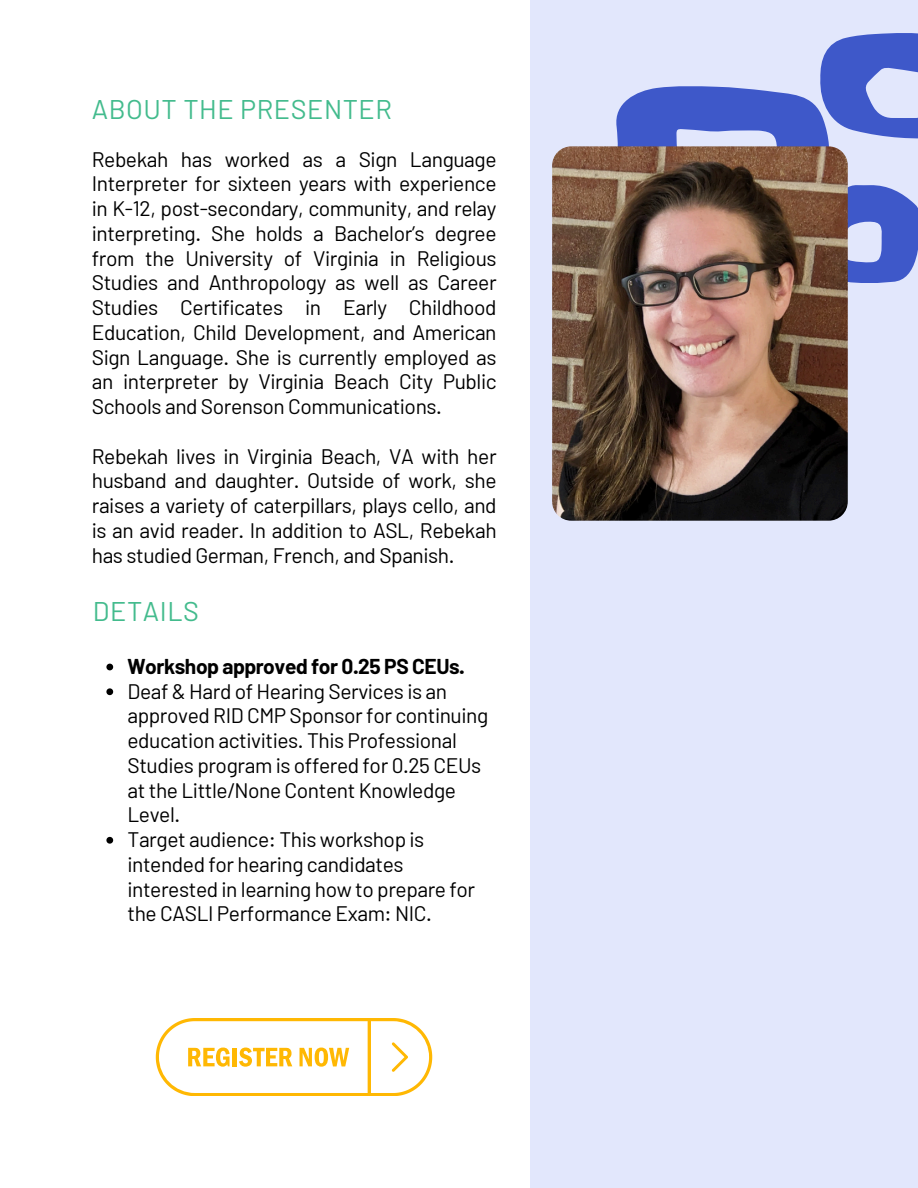
<style>
.page{position:relative;width:918px;height:1188px;background:#fff}
.page>*{position:absolute;margin:0;border:0;box-sizing:border-box;transform-origin:0 0}
.t1{font:27px "Barlow";letter-spacing:.02em;color:#43bb8d}
.t2{font:21px/24.8px "Barlow";letter-spacing:-.02em;color:#000;text-align:justify}
.t3{font:700 21px "Barlow";letter-spacing:-.02em;color:#000}
</style>
<div class="page">
<div style="left:531px;top:0;width:387px;height:1188px;background:#e2e7fc"></div>
<svg style="left:616px;top:33px;width:302px;height:250px"></svg>
<img style="left:552px;top:146px;width:296px;height:375px">
<svg style="left:106px;top:664px;width:7px;height:6px"></svg>
<svg style="left:106px;top:688px;width:7px;height:7px"></svg>
<svg style="left:106px;top:837px;width:7px;height:7px"></svg>
<svg style="left:156px;top:1018px;width:276px;height:78px"></svg>
<p class="t1" style="left:92px;top:92px;width:302px">ABOUT THE PRESENTER</p>
<h1 class="t2" style="left:92px;top:146px;width:406px">Rebekah has worked as a Sign Language Interpreter for sixteen years with experience in K-12, post-secondary, community, and relay interpreting. She holds a Bachelor’s degree from the University of Virginia in Religious Studies and Anthropology as well as Career Studies Certificates in Early Childhood Education, Child Development, and American Sign Language. She is currently employed as an interpreter by Virginia Beach City Public Schools and Sorenson Communications.</h1>
<p class="t2" style="left:92px;top:443px;width:406px">Rebekah lives in Virginia Beach, VA with her husband and daughter. Outside of work, she raises a variety of caterpillars, plays cello, and is an avid reader. In addition to ASL, Rebekah has studied German, French, and Spanish.</p>
<p class="t1" style="left:93px;top:594px;width:108px">DETAILS</p>
<p class="t3" style="left:127px;top:653px;width:339px">Workshop approved for 0.25 PS CEUs.</p>
<p class="t2" style="left:127px;top:678px;width:362px;text-align:left">Deaf &amp; Hard of Hearing Services is an approved RID CMP Sponsor for continuing education activities. This Professional Studies program is offered for 0.25 CEUs at the Little/None Content Knowledge Level.</p>
<p class="t2" style="left:127px;top:826px;width:349px;text-align:left">Target audience: This workshop is intended for hearing candidates interested in learning how to prepare for the CASLI Performance Exam: NIC.</p>
</div>
